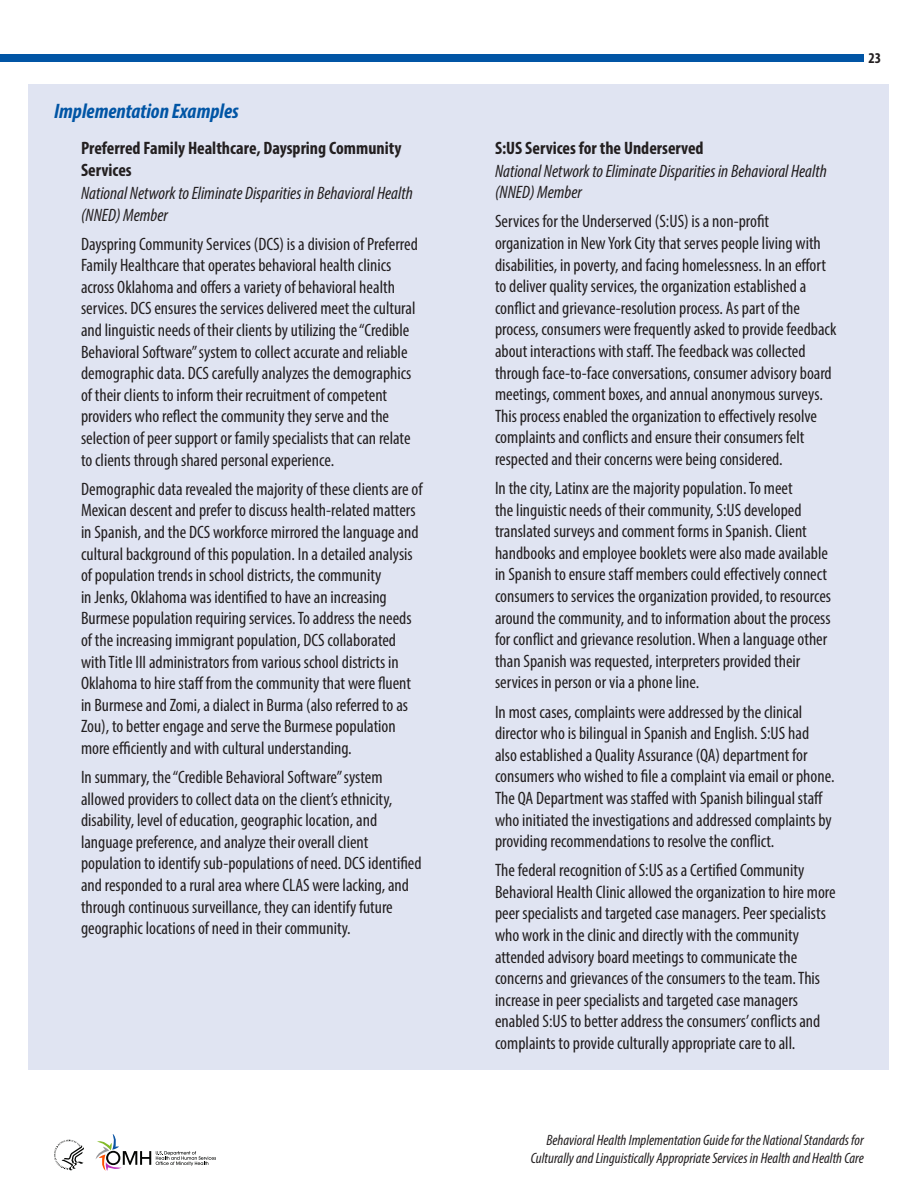
<style>
.page{position:relative;width:918px;height:1188px;background:#fff}
.page>*{position:absolute;margin:0;border:0;box-sizing:border-box;transform-origin:0 0}
.sect_hdr_sub{font:italic 700 condensed 21px "Myriad Pro";color:#0155a5}
.ex_body{font:condensed 18px/21.6px "Myriad Pro";color:#231f20}
.ex_sub_hdr{font:italic condensed 18px/21.6px "Myriad Pro";color:#231f20}
.ex_hdr{font:700 condensed 18px/21.6px "Myriad Pro";color:#231f20}
.t1{font:italic condensed 15px/18px "Myriad Pro";color:#231f20;text-align:right}
.t2{font:700 condensed 15px "Myriad Pro";color:#231f20}
</style>
<div class="page">
<div style="left:0;top:54px;width:864px;height:8px;background:#0155a5"></div>
<svg style="left:54px;top:1140px;width:30px;height:30px"></svg>
<svg style="left:96px;top:1134px;width:120px;height:36px"></svg>
<div style="left:29px;top:84px;width:860px;height:986px;background:#e0e4f2"></div>
<p class="sect_hdr_sub" style="left:54px;top:98px;width:186px">Implementation Examples</p>
<p class="ex_hdr" style="left:81px;top:137px;width:322px">Preferred Family Healthcare, Dayspring Community<br>Services</p>
<p class="ex_sub_hdr" style="left:81px;top:182px;width:333px">National Network to Eliminate Disparities in Behavioral Health (NNED) Member</p>
<p class="ex_body" style="left:81px;top:233px;width:338px">Dayspring Community Services (DCS) is a division of Preferred Family Healthcare that operates behavioral health clinics across Oklahoma and offers a variety of behavioral health services. DCS ensures the services delivered meet the cultural and linguistic needs of their clients by utilizing the “Credible Behavioral Software” system to collect accurate and reliable demographic data. DCS carefully analyzes the demographics of their clients to inform their recruitment of competent providers who reflect the community they serve and the selection of peer support or family specialists that can relate to clients through shared personal experience.</p>
<p class="ex_body" style="left:81px;top:478px;width:343px">Demographic data revealed the majority of these clients are of Mexican descent and prefer to discuss health-related matters in Spanish, and the DCS workforce mirrored the language and cultural background of this population. In a detailed analysis of population trends in school districts, the community<br>in Jenks, Oklahoma was identified to have an increasing Burmese population requiring services. To address the needs of the increasing immigrant population, DCS collaborated with Title III administrators from various school districts in Oklahoma to hire staff from the community that were fluent in Burmese and Zomi, a dialect in Burma (also referred to as Zou), to better engage and serve the Burmese population more efficiently and with cultural understanding.</p>
<p class="ex_body" style="left:81px;top:766px;width:342px">In summary, the “Credible Behavioral Software” system allowed providers to collect data on the client’s ethnicity, disability, level of education, geographic location, and language preference, and analyze their overall client population to identify sub-populations of need. DCS identified and responded to a rural area where CLAS were lacking, and through continuous surveillance, they can identify future geographic locations of need in their community.</p>
<p class="ex_hdr" style="left:495px;top:136px;width:210px">S:US Services for the Underserved</p>
<p class="ex_sub_hdr" style="left:495px;top:160px;width:333px">National Network to Eliminate Disparities in Behavioral Health (NNED) Member</p>
<p class="ex_body" style="left:495px;top:210px;width:343px">Services for the Underserved (S:US) is a non-profit organization in New York City that serves people living with disabilities, in poverty, and facing homelessness. In an effort to deliver quality services, the organization established a conflict and grievance-resolution process. As part of the process, consumers were frequently asked to provide feedback about interactions with staff. The feedback was collected through face-to-face conversations, consumer advisory board meetings, comment boxes, and annual anonymous surveys.<br>This process enabled the organization to effectively resolve complaints and conflicts and ensure their consumers felt respected and their concerns were being considered.</p>
<p class="ex_body" style="left:495px;top:477px;width:338px">In the city, Latinx are the majority population. To meet<br>the linguistic needs of their community, S:US developed translated surveys and comment forms in Spanish. Client handbooks and employee booklets were also made available in Spanish to ensure staff members could effectively connect consumers to services the organization provided, to resources around the community, and to information about the process for conflict and grievance resolution. When a language other than Spanish was requested, interpreters provided their services in person or via a phone line.</p>
<p class="ex_body" style="left:495px;top:701px;width:341px">In most cases, complaints were addressed by the clinical director who is bilingual in Spanish and English. S:US had also established a Quality Assurance (QA) department for consumers who wished to file a complaint via email or phone.<br>The QA Department was staffed with Spanish bilingual staff who initiated the investigations and addressed complaints by providing recommendations to resolve the conflict.</p>
<p class="ex_body" style="left:495px;top:859px;width:342px">The federal recognition of S:US as a Certified Community Behavioral Health Clinic allowed the organization to hire more peer specialists and targeted case managers. Peer specialists who work in the clinic and directly with the community attended advisory board meetings to communicate the concerns and grievances of the consumers to the team. This increase in peer specialists and targeted case managers enabled S:US to better address the consumers’ conflicts and complaints to provide culturally appropriate care to all.</p>
<p class="t2" style="left:869px;top:49px;width:14px">23</p>
<p class="t1" style="left:531px;top:1131px;width:335px">Behavioral Health Implementation Guide for the National Standards for<br>Culturally and Linguistically Appropriate Services in Health and Health Care</p>
</div>
